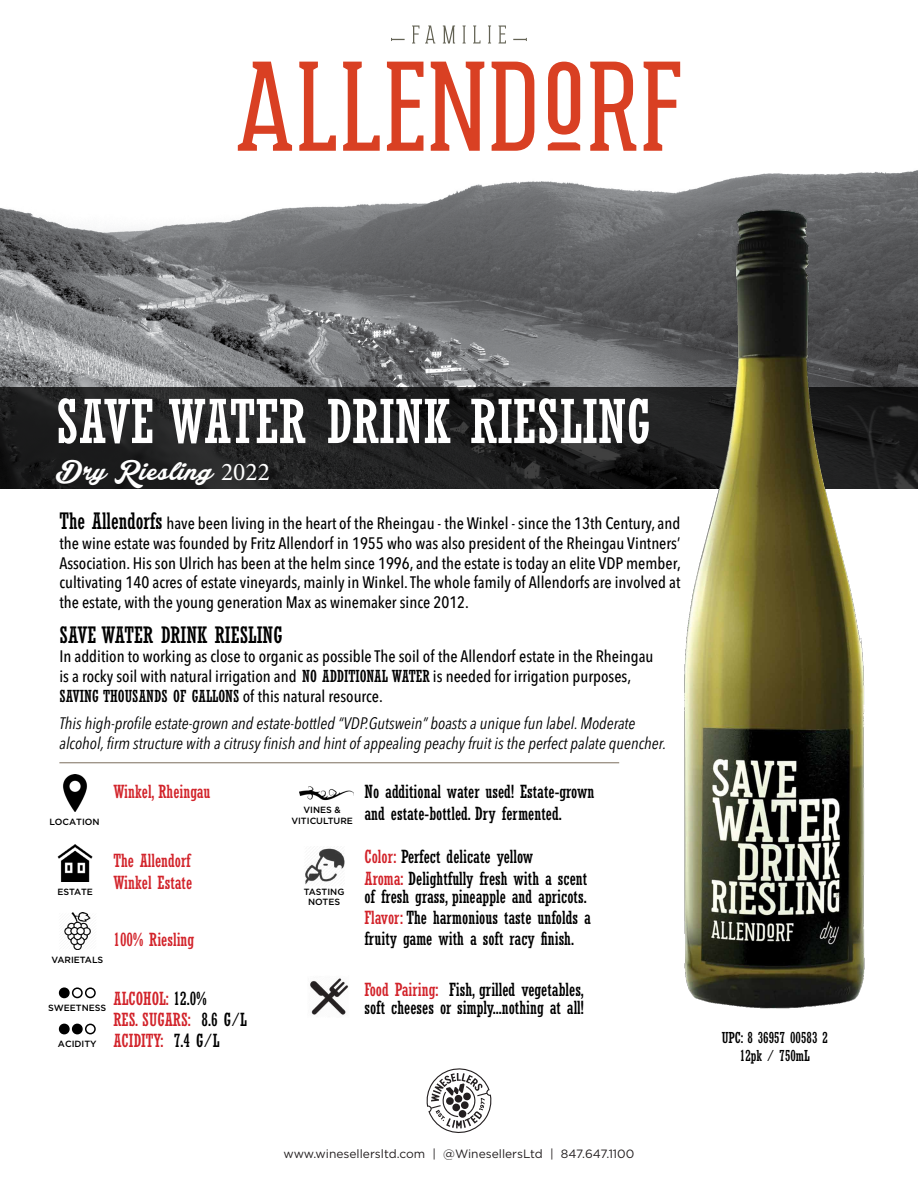
<style>
.page{position:relative;width:918px;height:1188px;background:#fff}
.page>*{position:absolute;margin:0;border:0;box-sizing:border-box;transform-origin:0 0}
.t1{font:condensed 60px "Rockwell Std";color:#fff}
.t2{font:30px "Lakesight Personal Use Only";color:#fff}
.t3{font:condensed 22.5px "Rockwell Std";color:#000}
.t4{font:condensed 18px/21.6px "Rockwell Std";color:#000}
.t5{font:condensed 18px/21px "Rockwell Std";color:#d2232a}
.t6{font:500 16.5px/19.8px "Avenir Next Condensed";color:#000;text-align:justify}
.t7{font:italic 16.5px/19.8px "Avenir Next Condensed";color:#000}
.t8{font:condensed 16.5px "Rockwell Std";color:#000}
.t9{font:condensed 15px/18px "Rockwell Std";color:#000;text-align:center}
.t10{font:12px "Gotham";color:#231f20}
.t11{font:500 9px/10.8px "Gotham";color:#000;text-align:center}
.s1{font-family:"Minion Pro";font-size:25.5px}
.s2{font-family:"Rockwell Std";font-weight:400;font-stretch:condensed;font-size:22.5px}
.s3{font-family:"Rockwell Std";font-weight:400;font-stretch:condensed}
.s4{font-family:"Avenir Next Condensed";font-weight:500;font-stretch:normal}
.s5{color:#000}
.s6{color:#d2232a}
</style>
<div class="page">
<img style="left:0;top:93px;width:918px;height:294px">
<svg style="left:238px;top:62px;width:296px;height:89px"></svg>
<svg style="left:548px;top:62px;width:32px;height:73px"></svg>
<svg style="left:548px;top:142px;width:32px;height:8px"></svg>
<svg style="left:590px;top:62px;width:90px;height:89px"></svg>
<svg style="left:513px;top:38px;width:14px;height:3px"></svg>
<svg style="left:412px;top:26px;width:7px;height:17px"></svg>
<svg style="left:443px;top:26px;width:12px;height:17px"></svg>
<svg style="left:463px;top:26px;width:3px;height:17px"></svg>
<svg style="left:473px;top:26px;width:8px;height:17px"></svg>
<svg style="left:488px;top:26px;width:3px;height:17px"></svg>
<svg style="left:499px;top:26px;width:7px;height:17px"></svg>
<svg style="left:391px;top:38px;width:14px;height:3px"></svg>
<svg style="left:425px;top:26px;width:10px;height:17px"></svg>
<svg style="left:0;top:387px;width:918px;height:102px;background:#1f2020"></svg>
<hr style="left:59px;top:763px;width:560px;height:1px;background:#7c6d5c">
<img style="left:63px;top:774px;width:24px;height:38px">
<img style="left:57px;top:845px;width:36px;height:37px">
<img style="left:64px;top:912px;width:27px;height:38px">
<img style="left:305px;top:848px;width:39px;height:37px">
<img style="left:310px;top:978px;width:39px;height:37px">
<img style="left:299px;top:786px;width:54px;height:15px">
<img style="left:653px;top:193px;width:244px;height:816px">
<div style="left:60px;top:988px;width:9px;height:10px;background:#000;border-radius:50%"></div>
<div style="left:59px;top:987px;width:11px;height:11px;border:2px solid #000;border-radius:50%"></div>
<div style="left:72px;top:987px;width:11px;height:11px;border:2px solid #000;border-radius:50%"></div>
<div style="left:85px;top:987px;width:11px;height:11px;border:2px solid #000;border-radius:50%"></div>
<div style="left:60px;top:1024px;width:9px;height:10px;background:#000;border-radius:50%"></div>
<div style="left:59px;top:1024px;width:11px;height:10px;border:2px solid #000;border-radius:50%"></div>
<div style="left:73px;top:1024px;width:9px;height:10px;background:#000;border-radius:50%"></div>
<div style="left:72px;top:1024px;width:11px;height:10px;border:2px solid #000;border-radius:50%"></div>
<div style="left:85px;top:1024px;width:11px;height:10px;border:2px solid #000;border-radius:50%"></div>
<svg style="left:426px;top:1068px;width:66px;height:65px"></svg>
<h1 class="t1" style="left:56px;top:387px;width:597px">SAVE WATER DRINK RIESLING</h1>
<h2 class="t2" style="left:56px;top:451px;width:216px">Dry Riesling <span class="s1">2022</span></h2>
<p class="t6" style="left:59px;top:513px;width:623px"><span class="s2">The Allendorfs</span> have been living in the heart of the Rheingau - the Winkel - since the 13th Century, and the wine estate was founded by Fritz Allendorf in 1955 who was also president of the Rheingau Vintners’ Association. His son Ulrich has been at the helm since 1996, and the estate is today an elite VDP member, cultivating 140 acres of estate vineyards, mainly in Winkel. The whole family of Allendorfs are involved at the estate, with the young generation Max as winemaker since 2012.</p>
<h3 class="t3" style="left:59px;top:622px;width:225px">SAVE WATER DRINK RIESLING</h3>
<p class="t6" style="left:59px;top:647px;width:596px">In addition to working as close to organic as possible The soil of the Allendorf estate in the Rheingau is a rocky soil with natural irrigation and <span class="s3">NO ADDITIONAL WATER</span> is needed for irrigation purposes,</p>
<p class="t8" style="left:59px;top:687px;width:325px">SAVING THOUSANDS OF GALLONS <span class="s4">of this natural resource.</span></p>
<p class="t7" style="left:59px;top:714px;width:608px">This high-profile estate-grown and estate-bottled “VDP.Gutswein” boasts a unique fun label. Moderate alcohol, firm structure with a citrusy finish and hint of appealing peachy fruit is the perfect palate quencher.</p>
<p class="t11" style="left:50px;top:816px;width:52px">LOCATION</p>
<p class="t11" style="left:57px;top:886px;width:37px">ESTATE</p>
<p class="t5" style="left:113px;top:782px;width:99px">Winkel, Rheingau</p>
<p class="t5" style="left:113px;top:850px;width:80px;line-height:21.6px">The Allendorf<br>Winkel Estate</p>
<p class="t11" style="left:52px;top:954px;width:53px">VARIETALS</p>
<p class="t5" style="left:113px;top:930px;width:82px">100% Riesling</p>
<p class="t5" style="left:113px;top:988px;width:135px">ALCOHOL: <span class="s5">12.0%<br></span>RES. SUGARS: <span class="s5">8.6 G/L<br></span>ACIDITY: <span class="s5">7.4 G/L</span></p>
<p class="t11" style="left:48px;top:1002px;width:60px">SWEETNESS</p>
<p class="t11" style="left:58px;top:1038px;width:40px">ACIDITY</p>
<p class="t11" style="left:291px;top:805px;width:63px">VINES &amp;<br>VITICULTURE</p>
<p class="t11" style="left:304px;top:886px;width:42px">TASTING<br>NOTES</p>
<p class="t4" style="left:364px;top:781px;width:231px">No additional water used! Estate-grown and estate-bottled. Dry fermented.</p>
<p class="t4" style="left:364px;top:846px;width:224px"><span class="s6">Color:</span> Perfect delicate yellow<br><span class="s6">Aroma:</span> Delightfully fresh with a scent</p>
<p class="t4" style="left:364px;top:886px;width:228px">of fresh grass, pineapple and apricots.<br><span class="s6">Flavor:</span> The harmonious taste unfolds a fruity game with a soft racy finish.</p>
<p class="t4" style="left:364px;top:981px;width:221px;line-height:18px"><span class="s6">Food Pairing:</span> Fish, grilled vegetables, soft cheeses or simply...nothing at all!</p>
<p class="t10" style="left:284px;top:1147px;width:352px">www.winesellersltd.com | @WinesellersLtd | 847.647.1100</p>
<p class="t9" style="left:722px;top:1029px;width:108px">UPC: 8 36957 00583 2<br>12pk / 750mL</p>
</div>
